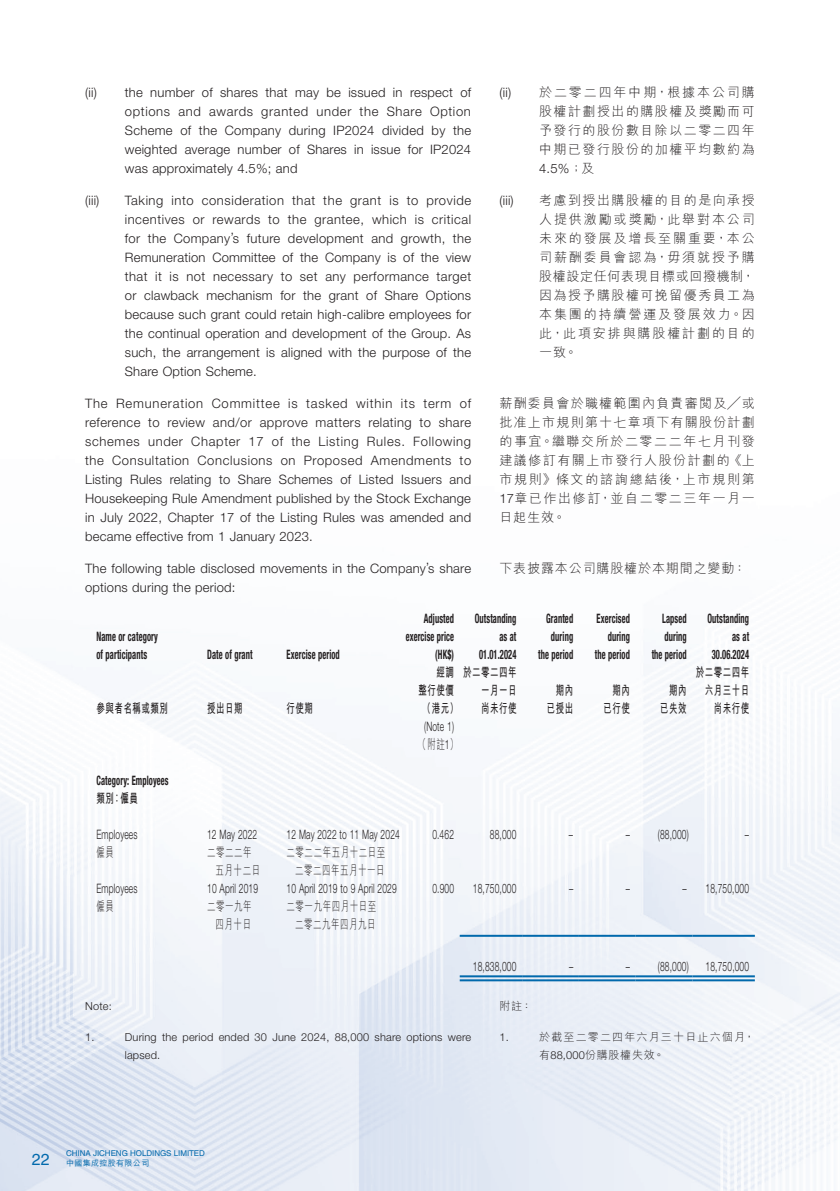
<style>
.page{position:relative;width:840px;height:1191px;background:#fff}
.page>*{position:absolute;margin:0;border:0;box-sizing:border-box;transform-origin:0 0}
.t1{font:300 13px/19px "Helvetica Neue LT Std";letter-spacing:.015em;color:#231f20;text-align:justify}
.t2{font:300 13px/19px "M Hei HK";letter-spacing:.11em;color:#231f20;text-align:justify}
.t3{font:700 condensed 13px/18px "Helvetica Neue LT Std";letter-spacing:.01em;color:#231f20;text-align:right;scale:.65 1}
.t4{font:300 13px "Helvetica Neue LT Std";letter-spacing:.015em;color:#231f20;scale:.65 1}
.t5{font:700 13px/18px "M Hei HK";letter-spacing:.06em;color:#231f20;text-align:right;scale:.65 1}
.t6{font:300 13px/18px "M Hei HK";letter-spacing:.065em;color:#231f20;text-align:right;scale:.65 1}
.t7{font:300 13px "M Hei HK";letter-spacing:.065em;color:#231f20}
.t8{font:300 13px "M Hei HK";letter-spacing:.11em;color:#231f20;scale:.65 1}
.t9{font:300 11px/18px "Helvetica Neue LT Std";letter-spacing:.015em;color:#231f20}
.t10{font:300 11px/18px "M Hei HK";letter-spacing:.105em;color:#231f20}
.t11{font:8px "Helvetica LT Std";letter-spacing:-.005em;color:#0169ac}
.t12{font:500 8px "M Hei HK";letter-spacing:.045em;color:#0169ac}
.s1{font-family:"M Hei HK"}
.s2{font-family:"Helvetica Neue LT Std"}
</style>
<div class="page">
<img style="left:0;top:658px;width:839px;height:533px">
<hr style="left:459px;top:934px;width:63px;height:2px;background:#0169ac">
<hr style="left:522px;top:934px;width:56px;height:2px;background:#0169ac">
<hr style="left:578px;top:934px;width:57px;height:2px;background:#0169ac">
<hr style="left:635px;top:934px;width:57px;height:2px;background:#0169ac">
<hr style="left:692px;top:934px;width:62px;height:2px;background:#0169ac">
<hr style="left:459px;top:975px;width:63px;height:2px;background:#0169ac">
<hr style="left:459px;top:979px;width:63px;height:2px;background:#0169ac">
<hr style="left:522px;top:975px;width:56px;height:2px;background:#0169ac">
<hr style="left:522px;top:979px;width:56px;height:2px;background:#0169ac">
<hr style="left:578px;top:975px;width:57px;height:2px;background:#0169ac">
<hr style="left:578px;top:979px;width:57px;height:2px;background:#0169ac">
<hr style="left:635px;top:975px;width:57px;height:2px;background:#0169ac">
<hr style="left:635px;top:979px;width:57px;height:2px;background:#0169ac">
<hr style="left:692px;top:975px;width:62px;height:2px;background:#0169ac">
<hr style="left:692px;top:979px;width:62px;height:2px;background:#0169ac">
<p class="t1" style="left:499px;top:82px;width:13px">(ii)</p>
<p class="t2" style="left:539px;top:82px;width:217px">於二零二四年中期，根據本公司購股權計劃授出的購股權及獎勵而可予發行的股份數目除以二零二四年中期已發行股份的加權平均數約為</p>
<p class="t1" style="left:539px;top:158px;width:57px">4.5%<span class="s1">；及</span></p>
<p class="t1" style="left:499px;top:190px;width:16px">(iii)</p>
<p class="t2" style="left:539px;top:190px;width:217px">考慮到授出購股權的目的是向承授人提供激勵或獎勵，此舉對本公司未來的發展及增長至關重要，本公司薪酬委員會認為，毋須就授予購股權設定任何表現目標或回撥機制，因為授予購股權可挽留優秀員工為本集團的持續營運及發展效力。因此，此項安排與購股權計劃的目的一致。</p>
<p class="t2" style="left:499px;top:393px;width:257px">薪酬委員會於職權範圍內負責審閱及╱或批准上市規則第十七章項下有關股份計劃的事宜。繼聯交所於二零二二年七月刊發建議修訂有關上市發行人股份計劃的《上市規則》條文的諮詢總結後，上市規則第<span class="s2">17</span>章已作出修訂，並自二零二三年一月一日起生效。</p>
<p class="t7" style="left:499px;top:561px;width:248px">下表披露本公司購股權於本期間之變動：</p>
<p class="t1" style="left:85px;top:82px;width:13px">(ii)</p>
<p class="t1" style="left:125px;top:82px;width:347px">the number of shares that may be issued in respect of options and awards granted under the Share Option Scheme of the Company during IP2024 divided by the weighted average number of Shares in issue for IP2024 was approximately 4.5%; and</p>
<p class="t1" style="left:85px;top:190px;width:16px">(iii)</p>
<p class="t1" style="left:125px;top:190px;width:348px">Taking into consideration that the grant is to provide incentives or rewards to the grantee, which is critical for the Company’s future development and growth, the Remuneration Committee of the Company is of the view that it is not necessary to set any performance target or clawback mechanism for the grant of Share Options because such grant could retain high-calibre employees for the continual operation and development of the Group. As such, the arrangement is aligned with the purpose of the Share Option Scheme.</p>
<p class="t1" style="left:85px;top:393px;width:387px">The Remuneration Committee is tasked within its term of reference to review and/or approve matters relating to share schemes under Chapter 17 of the Listing Rules. Following the Consultation Conclusions on Proposed Amendments to Listing Rules relating to Share Schemes of Listed Issuers and Housekeeping Rule Amendment published by the Stock Exchange in July 2022, Chapter 17 of the Listing Rules was amended and became effective from 1 January 2023.</p>
<p class="t1" style="left:85px;top:559px;width:387px">The following table disclosed movements in the Company’s share options during the period:</p>
<p class="t3" style="left:96px;top:627px;width:96px;text-align:left">Name or category of participants</p>
<p class="t3" style="left:405px;top:609px;width:76px">Adjusted exercise price (HK$)</p>
<p class="t3" style="left:474px;top:609px;width:66px">Outstanding as at<br>01.01.2024</p>
<p class="t3" style="left:538px;top:609px;width:55px">Granted during the period</p>
<p class="t3" style="left:594px;top:609px;width:55px">Exercised during the period</p>
<p class="t3" style="left:651px;top:609px;width:55px">Lapsed during the period</p>
<p class="t3" style="left:707px;top:609px;width:66px">Outstanding as at<br>30.06.2024</p>
<p class="t3" style="left:207px;top:645px;width:71px">Date of grant</p>
<p class="t3" style="left:286px;top:645px;width:83px">Exercise period</p>
<p class="t5" style="left:96px;top:698px;width:111px">參與者名稱或類別</p>
<p class="t5" style="left:207px;top:698px;width:56px">授出日期</p>
<p class="t5" style="left:286px;top:698px;width:42px">行使期</p>
<p class="t5" style="left:418px;top:662px;width:62px;text-align:left;text-indent:18px">經調整行使價（港元）</p>
<p class="t5" style="left:481px;top:662px;width:56px;text-align:justify;text-indent:-18px">於二零二四年一月一日尚未行使</p>
<p class="t4" style="left:424px;top:718px;width:47px">(Note 1)</p>
<p class="t8" style="left:417px;top:738px;width:63px">（附註<span class="s2">1</span>）</p>
<p class="t5" style="left:546px;top:680px;width:42px">期內已授出</p>
<p class="t5" style="left:603px;top:680px;width:42px">期內已行使</p>
<p class="t5" style="left:660px;top:680px;width:42px">期內已失效</p>
<p class="t5" style="left:695px;top:662px;width:84px">於二零二四年六月三十日尚未行使</p>
<p class="t3" style="left:96px;top:771px;width:113px">Category: Employees</p>
<p class="t5" style="left:96px;top:788px;width:65px">類別：僱員</p>
<p class="t4" style="left:96px;top:826px;width:65px">Employees</p>
<p class="t4" style="left:207px;top:826px;width:78px">12 May 2022</p>
<p class="t4" style="left:286px;top:826px;width:176px">12 May 2022 to 11 May 2024</p>
<p class="t4" style="left:432px;top:826px;width:35px">0.462</p>
<p class="t4" style="left:489px;top:826px;width:42px">88,000</p>
<p class="t4" style="left:568px;top:826px;width:8px">–</p>
<p class="t4" style="left:625px;top:826px;width:98px">– (88,000)</p>
<p class="t4" style="left:744px;top:826px;width:8px">–</p>
<p class="t8" style="left:96px;top:846px;width:28px">僱員</p>
<p class="t6" style="left:215px;top:843px;width:70px;text-align:left;text-indent:-8px">二零二二年五月十二日</p>
<p class="t6" style="left:286px;top:843px;width:153px">二零二二年五月十二日至二零二四年五月十一日</p>
<p class="t4" style="left:96px;top:880px;width:65px">Employees</p>
<p class="t4" style="left:207px;top:880px;width:80px">10 April 2019</p>
<p class="t4" style="left:286px;top:880px;width:171px">10 April 2019 to 9 April 2029</p>
<p class="t4" style="left:432px;top:880px;width:35px">0.900</p>
<p class="t4" style="left:472px;top:880px;width:68px">18,750,000</p>
<p class="t4" style="left:568px;top:880px;width:8px">–</p>
<p class="t4" style="left:625px;top:880px;width:8px">–</p>
<p class="t4" style="left:682px;top:880px;width:104px">– 18,750,000</p>
<p class="t8" style="left:96px;top:899px;width:28px">僱員</p>
<p class="t6" style="left:207px;top:897px;width:70px">二零一九年四月十日</p>
<p class="t6" style="left:286px;top:897px;width:139px">二零一九年四月十日至二零二九年四月九日</p>
<p class="t4" style="left:472px;top:958px;width:68px">18,838,000</p>
<p class="t4" style="left:568px;top:958px;width:8px">–</p>
<p class="t4" style="left:625px;top:958px;width:98px">– (88,000)</p>
<p class="t4" style="left:705px;top:958px;width:68px">18,750,000</p>
<p class="t9" style="left:85px;top:996px;width:28px">Note:</p>
<p class="t9" style="left:85px;top:1027px;width:11px">1.</p>
<p class="t9" style="left:125px;top:1027px;width:347px">During the period ended 30 June 2024, 88,000 share options were lapsed.</p>
<p class="t10" style="left:499px;top:996px;width:34px">附註：</p>
<p class="t9" style="left:499px;top:1027px;width:11px">1.</p>
<p class="t10" style="left:539px;top:1027px;width:217px">於截至二零二四年六月三十日止六個月，有<span class="s2">88,000</span>份購股權失效。</p>
<p class="t11" style="left:66px;top:1148px;width:140px">CHINA JICHENG HOLDINGS LIMITED</p>
<p class="t12" style="left:32px;top:1157px;width:119px"><sup>22</sup> 中國集成控股有限公司</p>
</div>
